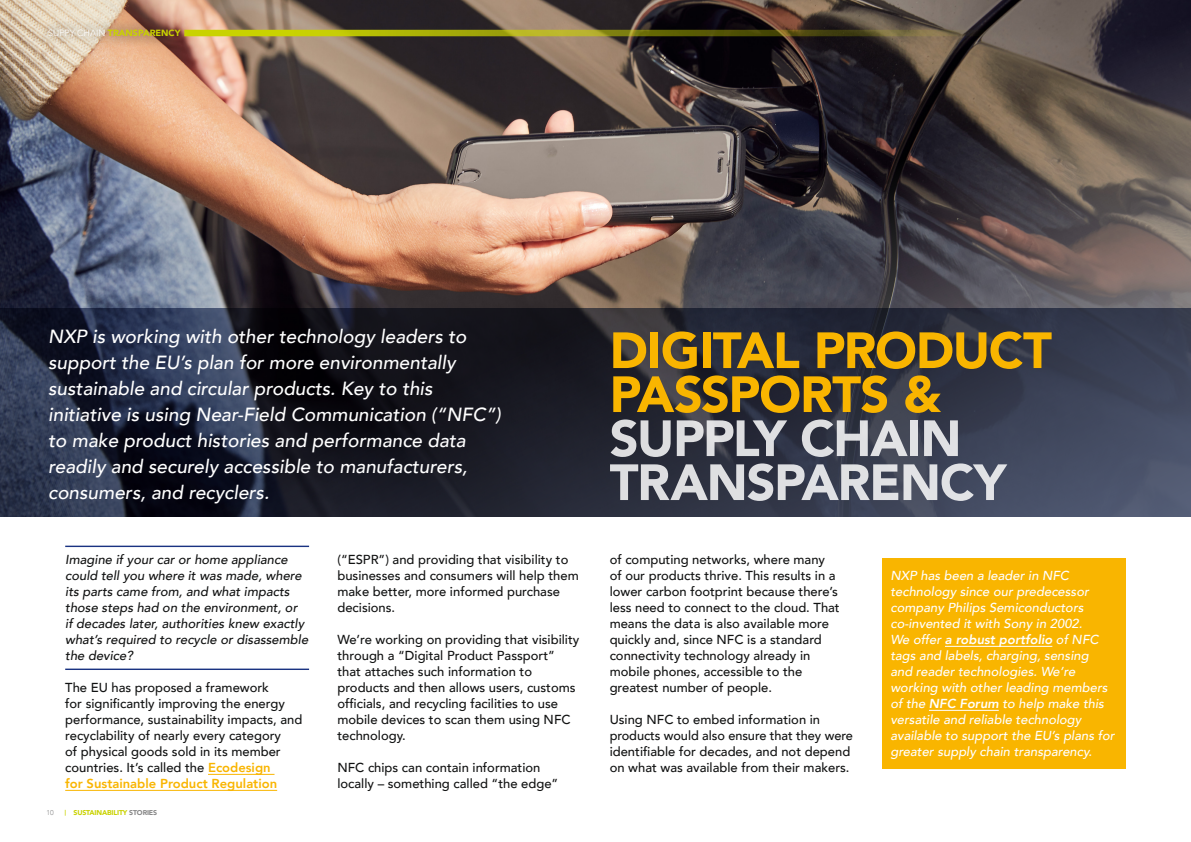
<style>
.page{position:relative;width:1191px;height:842px;background:#fff}
.page>*{position:absolute;margin:0;border:0;box-sizing:border-box;transform-origin:0 0}
.t1{font:900 50.4px/44px "Avenir";letter-spacing:-.025em;color:#f9b500}
.t2{font:900 50.4px/44px "Avenir";letter-spacing:-.025em;color:#fff}
.t3{font:italic 500 19px/26px "Avenir";color:#fff}
.t4{font:500 13px/16px "Avenir";color:#111212}
.t5{font:italic 500 13px/16px "Avenir";color:#fff}
.t6{font:italic 500 13px/16px "Avenir";color:#111212}
.t7{font:900 9px "Avenir";color:#c9d200}
.t8{font:900 7px "Avenir";letter-spacing:-.02em;color:#c9d200}
.t9{font:300 7px "Avenir";color:#888}
.s1{font-weight:300;color:#fff}
.s2{font-weight:800;color:#f9b500}
.s3{font-family:"Nexa";font-weight:400}
.s4{color:#888}
.s5{font-weight:800}
</style>
<div class="page">
<img style="left:0;top:0;width:1191px;height:308px">
<svg style="left:0;top:308px;width:1191px;height:208px;background:#272b3b"></svg>
<hr style="left:208px;top:774px;width:66px;height:1px;background:#f9b500">
<hr style="left:65px;top:790px;width:212px;height:1px;background:#f9b500">
<div style="left:882px;top:558px;width:243px;height:211px;background:#f9b500"></div>
<hr style="left:945px;top:646px;width:107px;height:1px;background:#fff">
<hr style="left:929px;top:710px;width:69px;height:1px;background:#fff">
<hr style="left:65px;top:546px;width:244px;height:1px;background:#1a3382">
<hr style="left:65px;top:669px;width:244px;height:1px;background:#1a3382">
<div style="left:38px;top:17px;width:153px;height:31px;background:#111212;opacity:.75"></div>
<svg style="left:184px;top:30px;width:1007px;height:6px;background:#807f1e"></svg>
<p class="t7" style="left:48px;top:25px;width:134px"><span class="s1">SUPPY CHAIN</span> TRANSPARENCY</p>
<p class="t3" style="left:48px;top:324px;width:454px">NXP is working with other technology leaders to support the EU’s plan for more environmentally sustainable and circular products. Key to this initiative is using Near-Field Communication (“NFC”) to make product histories and performance data readily and securely accessible to manufacturers, consumers, and recyclers.</p>
<p class="t6" style="left:65px;top:552px;width:244px">Imagine if your car or home appliance could tell you where it was made, where its parts came from, and what impacts those steps had on the environment, or<br>if decades later, authorities knew exactly what’s required to recycle or disassemble the device?</p>
<p class="t4" style="left:65px;top:679px;width:239px">The EU has proposed a framework<br>for significantly improving the energy performance, sustainability impacts, and recyclability of nearly every category<br>of physical goods sold in its member countries. It’s called the <span class="s2">Ecodesign<br>for Sustainable Product Regulation</span></p>
<p class="t9" style="left:47px;top:808px;width:9px">10</p>
<p class="t8" style="left:64px;top:806px;width:94px"><span class="s3">|</span> SUSTAINABILITY <span class="s4">STORIES</span></p>
<p class="t4" style="left:337px;top:551px;width:243px">(“ESPR”) and providing that visibility to businesses and consumers will help them make better, more informed purchase decisions.</p>
<p class="t4" style="left:337px;top:631px;width:243px">We’re working on providing that visibility through a “Digital Product Passport” that attaches such information to products and then allows users, customs officials, and recycling facilities to use mobile devices to scan them using NFC technology.</p>
<p class="t4" style="left:337px;top:759px;width:222px">NFC chips can contain information locally – something called “the edge”</p>
<h1 class="t1" style="left:609px;top:327px;width:444px">DIGITAL PRODUCT<br>PASSPORTS &amp;</h1>
<h1 class="t2" style="left:609px;top:415px;width:398px">SUPPLY CHAIN<br>TRANSPARENCY</h1>
<p class="t4" style="left:609px;top:551px;width:232px">of computing networks, where many of our products thrive. This results in a lower carbon footprint because there’s less need to connect to the cloud. That means the data is also available more quickly and, since NFC is a standard connectivity technology already in mobile phones, accessible to the greatest number of people.</p>
<p class="t4" style="left:609px;top:711px;width:245px">Using NFC to embed information in products would also ensure that they were identifiable for decades, and not depend on what was available from their makers.</p>
<p class="t5" style="left:890px;top:568px;width:226px">NXP has been a leader in NFC technology since our predecessor company Philips Semiconductors co-invented it with Sony in 2002.<br>We offer <span class="s5">a robust portfolio</span> of NFC tags and labels, charging, sensing<br>and reader technologies. We’re working with other leading members of the <span class="s5">NFC Forum</span> to help make this versatile and reliable technology available to support the EU’s plans for greater supply chain transparency.</p>
</div>
